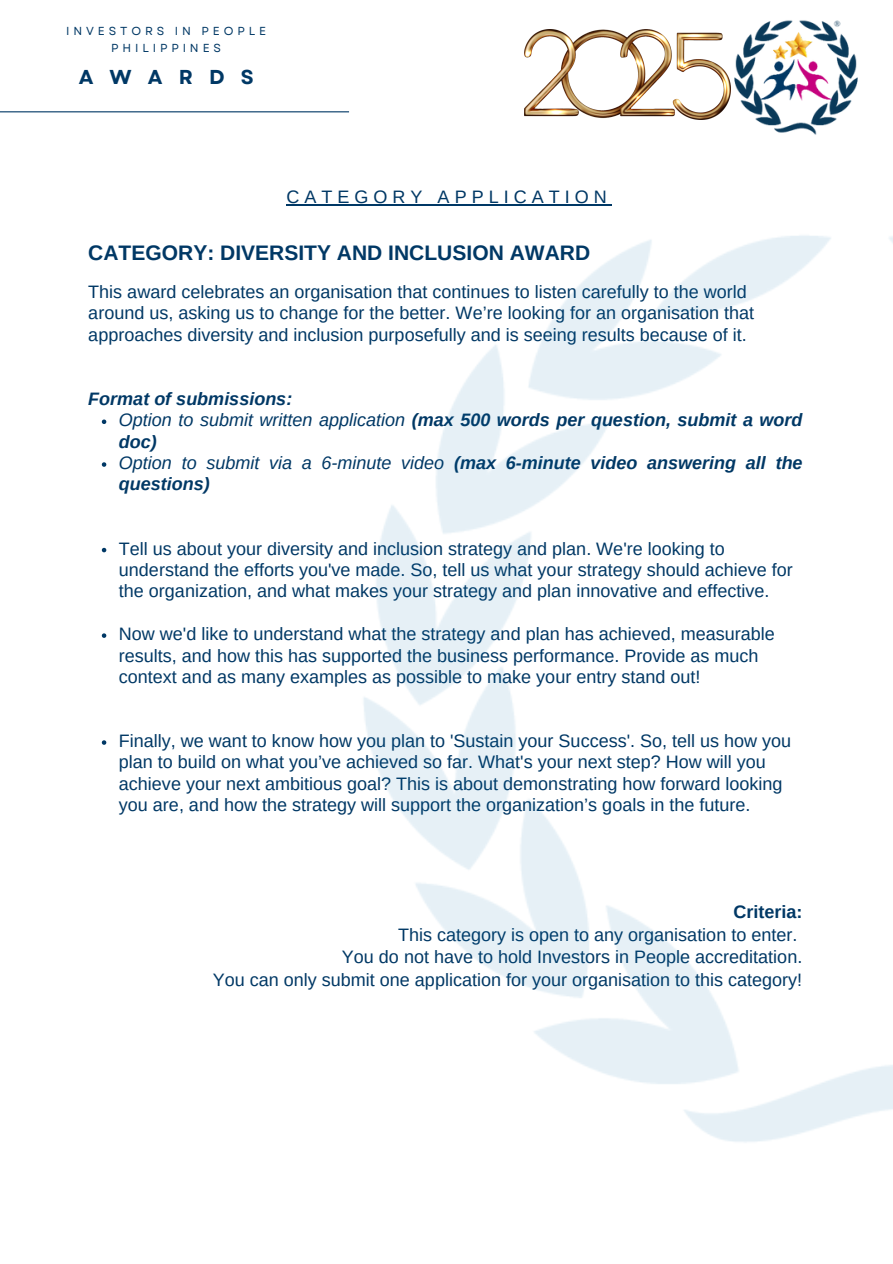
<style>
.page{position:relative;width:893px;height:1264px;background:#fff}
.page>*{position:absolute;margin:0;border:0;box-sizing:border-box;transform-origin:0 0}
.t1{font:700 21px "Arimo";color:#003865}
.t2{font:700 20.1px "Garet";letter-spacing:.8em;color:#003865}
.t3{font:18px/21.3px "Arimo";color:#003865}
.t4{font:italic 700 18px/21.3px "Arimo";color:#003865}
.t5{font:18px "Arimo";letter-spacing:.28em;color:#003865}
.t6{font:11.55px/16.5px "Garet";letter-spacing:.335em;color:#003865;text-align:center}
.s1{font-weight:400}
.s2{font-weight:700}
</style>
<div class="page">
<svg style="left:102px;top:419px;width:4px;height:5px"></svg>
<svg style="left:102px;top:462px;width:4px;height:5px"></svg>
<svg style="left:102px;top:548px;width:4px;height:4px"></svg>
<svg style="left:102px;top:633px;width:4px;height:5px"></svg>
<svg style="left:102px;top:740px;width:4px;height:4px"></svg>
<img style="left:730px;top:20px;width:128px;height:115px">
<hr style="left:0;top:111px;width:349px;height:1px;background:#003865">
<img style="left:524px;top:30px;width:206px;height:90px">
<hr style="left:286px;top:204px;width:325px;height:1px;background:#003865">
<img style="left:329px;top:204px;width:563px;height:939px">
<p class="t6" style="left:66px;top:23px;width:201px">INVESTORS IN PEOPLE<br>PHILIPPINES</p>
<p class="t2" style="left:79px;top:63px;width:176px">AWARDS</p>
<h3 class="t5" style="left:286px;top:187px;width:321px">CATEGORY APPLICATION</h3>
<p class="t1" style="left:88px;top:241px;width:503px">CATEGORY: DIVERSITY AND INCLUSION AWARD</p>
<p class="t3" style="left:88px;top:281px;width:667px">This award celebrates an organisation that continues to listen carefully to the world around us, asking us to change for the better. We’re looking for an organisation that approaches diversity and inclusion purposefully and is seeing results because of it.</p>
<h1 class="t4" style="left:88px;top:388px;width:205px">Format of submissions:</h1>
<p class="t4" style="left:119px;top:409px;width:685px"><span class="s1">Option to submit written application</span> (max 500 words per question, submit a word doc)</p>
<p class="t4" style="left:119px;top:452px;width:685px"><span class="s1">Option to submit via a 6-minute video</span> (max 6-minute video answering all the questions)</p>
<p class="t3" style="left:119px;top:537px;width:675px">Tell us about your diversity and inclusion strategy and plan. We're looking to understand the efforts you've made. So, tell us what your strategy should achieve for the organization, and what makes your strategy and plan innovative and effective.</p>
<p class="t3" style="left:119px;top:623px;width:657px">Now we'd like to understand what the strategy and plan has achieved, measurable results, and how this has supported the business performance. Provide as much context and as many examples as possible to make your entry stand out!</p>
<h2 class="t3" style="left:119px;top:730px;width:673px">Finally, we want to know how you plan to 'Sustain your Success'. So, tell us how you plan to build on what you’ve achieved so far. What's your next step? How will you achieve your next ambitious goal? This is about demonstrating how forward looking you are, and how the strategy will support the organization’s goals in the future.</h2>
<h1 class="t3" style="left:342px;top:900px;width:462px;line-height:22.5px;text-align:right"><span class="s2">Criteria:<br></span>This category is open to any organisation to enter.<br>You do not have to hold Investors in People accreditation.</h1>
<h4 class="t3" style="left:213px;top:968px;width:590px">You can only submit one application for your organisation to this category!</h4>
</div>
